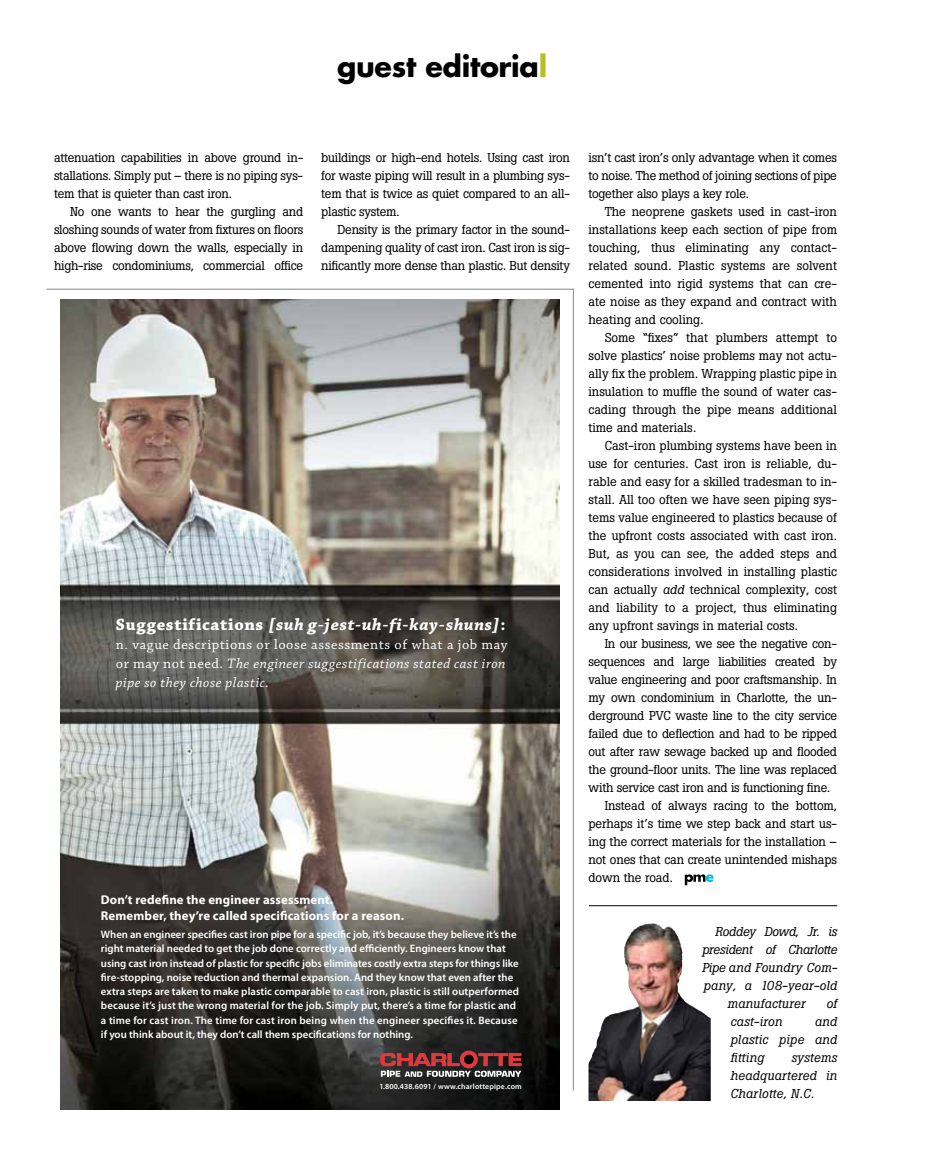
<style>
.page{position:relative;width:945px;height:1161px;background:#fff}
.page>*{position:absolute;margin:0;border:0;box-sizing:border-box;transform-origin:0 0}
.t1{font:700 28.5px "Futura";letter-spacing:-.01em;color:#000}
.t2{font:italic 700 17.25px "Chaparral Pro";letter-spacing:.04em;color:#fff}
.t3{font:italic 14.4px/18.8px "Chaparral Pro";letter-spacing:.035em;color:#fff}
.t4{font:12.75px/18px "Boton";letter-spacing:-.02em;color:#000;text-align:justify}
.t5{font:italic 12.75px/18px "Boton";letter-spacing:.02em;color:#000;text-align:justify}
.t6{font:700 12.75px/16.5px "Myriad Pro";letter-spacing:.01em;color:#fff}
.t7{font:italic 12.75px "Boton";letter-spacing:-.02em;color:#000}
.t8{font:600 10.8px/14.2px "Myriad Pro";color:#fff}
.t9{font:600 7.8px "Myriad Pro";letter-spacing:.02em;color:#fff}
.s1{color:#b2c225}
.s2{font-style:normal}
.s3{font-style:italic}
</style>
<div class="page">
<hr style="left:589px;top:905px;width:248px;height:1px;background:#000">
<img style="left:594px;top:923px;width:58px;height:127px">
<svg style="left:685px;top:874px;width:29px;height:11px"></svg>
<img style="left:60px;top:300px;width:500px;height:810px">
<div style="left:460px;top:1051px;width:18px;height:17px;border:1px solid #e03a3e;border-radius:50%"></div>
<svg style="left:381px;top:1053px;width:140px;height:24px;background:#7c4848"></svg>
<hr style="left:573px;top:289px;width:1px;height:801px;background:#939598">
<hr style="left:46px;top:289px;width:528px;height:1px;background:#939598">
<h1 class="t1" style="left:337px;top:47px;width:212px">guest editoria<span class="s1">l</span></h1>
<p class="t4" style="left:54px;top:149px;width:251px">attenuation capabilities in above ground in&shy;stallations. Simply put – there is no piping sys&shy;tem that is quieter than cast iron.</p>
<p class="t4" style="left:54px;top:203px;width:251px;text-indent:16px">No one wants to hear the gurgling and sloshing sounds of water from fixtures on floors above flowing down the walls, especially in high-rise condominiums, commercial office</p>
<p class="t4" style="left:321px;top:149px;width:250px">buildings or high-end hotels. Using cast iron for waste piping will result in a plumbing sys&shy;tem that is twice as quiet compared to an all&shy;plastic system.</p>
<p class="t4" style="left:321px;top:221px;width:250px;text-indent:16px">Density is the primary factor in the sound&shy;dampening quality of cast iron. Cast iron is sig&shy;nificantly more dense than plastic. But density</p>
<h2 class="t2" style="left:116px;top:615px;width:391px"><span class="s2">Suggestifications</span> [suh g-jest-uh-fi-kay-shuns]<span class="s2">:</span></h2>
<p class="t3" style="left:116px;top:636px;width:393px"><span class="s2">n. vague descriptions or loose assessments of what a job may or may not need.</span> The engineer suggestifications stated cast iron pipe so they chose plastic.</p>
<p class="t6" style="left:101px;top:891px;width:305px">Don’t redefine the engineer assessment.<br>Remember, they’re called specifications for a reason.</p>
<p class="t8" style="left:101px;top:927px;width:420px">When an engineer specifies cast iron pipe for a specific job, it’s because they believe it’s the right material needed to get the job done correctly and efficiently. Engineers know that using cast iron instead of plastic for specific jobs eliminates costly extra steps for things like fire-stopping, noise reduction and thermal expansion. And they know that even after the extra steps are taken to make plastic comparable to cast iron, plastic is still outperformed because it’s just the wrong material for the job. Simply put, there’s a time for plastic and a time for cast iron. The time for cast iron being when the engineer specifies it. Because if you think about it, they don’t call them specifications for nothing.</p>
<p class="t9" style="left:380px;top:1082px;width:144px">1.800.438.6091 / www.charlottepipe.com</p>
<p class="t4" style="left:589px;top:149px;width:250px">isn’t cast iron’s only advantage when it comes to noise. The method of joining sections of pipe together also plays a key role.</p>
<p class="t4" style="left:589px;top:203px;width:250px;text-indent:16px">The neoprene gaskets used in cast-iron installations keep each section of pipe from touching, thus eliminating any contact&shy;related sound. Plastic systems are solvent cemented into rigid systems that can cre&shy;ate noise as they expand and contract with heating and cooling.</p>
<p class="t4" style="left:589px;top:329px;width:250px;text-indent:16px">Some “fixes” that plumbers attempt to solve plastics’ noise problems may not actu&shy;ally fix the problem. Wrapping plastic pipe in insulation to muffle the sound of water cas&shy;cading through the pipe means additional time and materials.</p>
<p class="t4" style="left:589px;top:437px;width:250px;text-indent:16px">Cast-iron plumbing systems have been in use for centuries. Cast iron is reliable, du&shy;rable and easy for a skilled tradesman to in&shy;stall. All too often we have seen piping sys&shy;tems value engineered to plastics because of the upfront costs associated with cast iron.<br>But, as you can see, the added steps and considerations involved in installing plastic can actually <span class="s3">add</span> technical complexity, cost and liability to a project, thus eliminating any upfront savings in material costs.</p>
<p class="t4" style="left:605px;top:635px;width:234px">In our business, we see the negative con-</p>
<p class="t4" style="left:589px;top:653px;width:250px">sequences and large liabilities created by</p>
<p class="t4" style="left:589px;top:671px;width:250px">value engineering and poor craftsmanship. In</p>
<p class="t4" style="left:589px;top:689px;width:250px">my own condominium in Charlotte, the un-</p>
<p class="t4" style="left:589px;top:707px;width:250px">derground PVC waste line to the city service</p>
<p class="t4" style="left:589px;top:725px;width:250px">failed due to deflection and had to be ripped</p>
<p class="t4" style="left:589px;top:743px;width:250px">out after raw sewage backed up and flooded</p>
<p class="t4" style="left:589px;top:761px;width:250px">the ground-floor units. The line was replaced</p>
<p class="t4" style="left:589px;top:779px;width:243px">with service cast iron and is functioning fine.</p>
<p class="t4" style="left:605px;top:797px;width:234px">Instead of always racing to the bottom,</p>
<p class="t4" style="left:589px;top:815px;width:250px">perhaps it’s time we step back and start us-</p>
<p class="t4" style="left:589px;top:833px;width:250px">ing the correct materials for the installation –</p>
<p class="t4" style="left:589px;top:851px;width:250px">not ones that can create unintended mishaps</p>
<p class="t4" style="left:589px;top:869px;width:86px">down the road.</p>
<p class="t7" style="left:715px;top:924px;width:123px">Roddey Dowd, Jr. is</p>
<p class="t7" style="left:702px;top:942px;width:136px">president of Charlotte</p>
<p class="t5" style="left:702px;top:959px;width:137px">Pipe and Foundry Com-</p>
<p class="t5" style="left:704px;top:977px;width:135px">pany, a 108-year-old</p>
<p class="t5" style="left:728px;top:995px;width:79px">manufacturer</p>
<p class="t5" style="left:826px;top:995px;width:12px">of</p>
<p class="t5" style="left:731px;top:1013px;width:53px">cast-iron</p>
<p class="t5" style="left:731px;top:1013px;width:108px;text-indent:84px">and plastic pipe and fitting</p>
<p class="t5" style="left:731px;top:1049px;width:108px;text-indent:61px">systems headquartered in Charlotte, N.C.</p>
</div>
